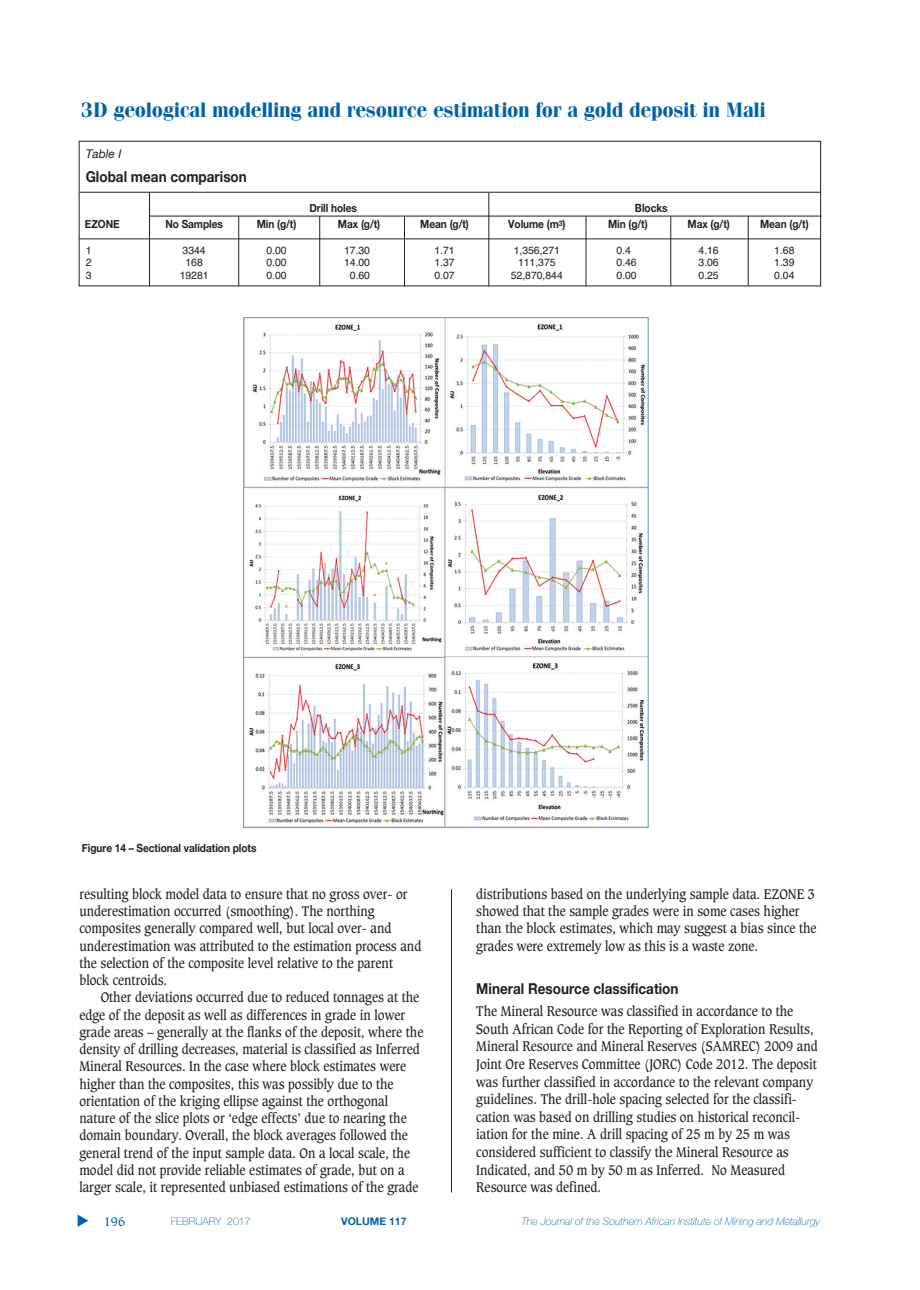
<style>
.page{position:relative;width:920px;height:1290px;background:#fff}
.page>*{position:absolute;margin:0;border:0;box-sizing:border-box;transform-origin:0 0}
.t1{font:21px "Cg Fenice Bd";letter-spacing:-.01em;color:#0161aa}
.t2{font:700 15px "Helvetica Neue";color:#231f20;scale:.9 1}
.t3{font:13.5px/17.2px "Caxton";color:#231f20;scale:.9 1}
.t4{font:italic 12px "Helvetica Neue";color:#231f20}
.t5{font:12px "Caxton";color:#0161aa}
.t6{font:700 11.25px "Helvetica Neue";letter-spacing:-.005em;color:#231f20;scale:.9 1}
.t7{font:10.5px "Helvetica";letter-spacing:-.005em;color:#231f20}
.t8{font:italic 100 10.5px "Helvetica Neue";color:#0161aa}
.t9{font:100 10.5px "Helvetica Neue";color:#0161aa}
.t10{font:700 10.5px "Helvetica Neue";color:#0161aa}
</style>
<div class="page">
<hr style="left:451px;top:889px;width:1px;height:303px;background:#231f20">
<img style="left:244px;top:317px;width:405px;height:512px">
<div style="left:79px;top:141px;width:742px;height:145px;border:1px solid #231f20"></div>
<hr style="left:79px;top:192px;width:741px;height:1px;background:#231f20">
<hr style="left:79px;top:239px;width:741px;height:1px;background:#231f20">
<hr style="left:149px;top:192px;width:1px;height:94px;background:#231f20">
<hr style="left:489px;top:192px;width:1px;height:94px;background:#231f20">
<hr style="left:149px;top:216px;width:673px;height:1px;background:#231f20">
<hr style="left:238px;top:216px;width:1px;height:70px;background:#231f20">
<hr style="left:319px;top:216px;width:1px;height:70px;background:#231f20">
<hr style="left:404px;top:216px;width:1px;height:70px;background:#231f20">
<hr style="left:586px;top:216px;width:1px;height:70px;background:#231f20">
<hr style="left:670px;top:216px;width:1px;height:70px;background:#231f20">
<hr style="left:748px;top:216px;width:1px;height:70px;background:#231f20">
<h1 class="t1" style="left:80px;top:97px;width:687px">3D geological modelling and resource estimation for a gold deposit in Mali</h1>
<p class="t4" style="left:86px;top:147px;width:37px">Table I</p>
<p class="t2" style="left:86px;top:168px;width:181px">Global mean comparison</p>
<p class="t6" style="left:309px;top:201px;width:54px">Drill holes</p>
<p class="t6" style="left:635px;top:201px;width:38px">Blocks</p>
<p class="t6" style="left:85px;top:217px;width:40px">EZONE</p>
<p class="t6" style="left:165px;top:217px;width:66px">No Samples</p>
<p class="t6" style="left:257px;top:217px;width:46px">Min (g/t)</p>
<p class="t6" style="left:338px;top:217px;width:48px">Max (g/t)</p>
<p class="t6" style="left:420px;top:217px;width:56px">Mean (g/t)</p>
<p class="t6" style="left:508px;top:217px;width:65px">Volume (m<sup>3</sup>)</p>
<p class="t6" style="left:608px;top:217px;width:46px">Min (g/t)</p>
<p class="t6" style="left:687px;top:217px;width:48px">Max (g/t)</p>
<p class="t6" style="left:760px;top:217px;width:56px">Mean (g/t)</p>
<p class="t7" style="left:86px;top:244px;width:7px">1</p>
<p class="t7" style="left:183px;top:244px;width:25px">3344</p>
<p class="t7" style="left:266px;top:244px;width:22px">0.00</p>
<p class="t7" style="left:344px;top:244px;width:28px">17.30</p>
<p class="t7" style="left:434px;top:244px;width:22px">1.71</p>
<p class="t7" style="left:514px;top:244px;width:48px">1,356,271</p>
<p class="t7" style="left:616px;top:244px;width:16px">0.4</p>
<p class="t7" style="left:698px;top:244px;width:22px">4.16</p>
<p class="t7" style="left:774px;top:244px;width:22px">1.68</p>
<p class="t7" style="left:86px;top:256px;width:7px">2</p>
<p class="t7" style="left:185px;top:256px;width:19px">168</p>
<p class="t7" style="left:266px;top:256px;width:22px">0.00</p>
<p class="t7" style="left:344px;top:256px;width:28px">14.00</p>
<p class="t7" style="left:434px;top:256px;width:22px">1.37</p>
<p class="t7" style="left:518px;top:256px;width:39px">111,375</p>
<p class="t7" style="left:616px;top:256px;width:22px">0.46</p>
<p class="t7" style="left:698px;top:256px;width:22px">3.06</p>
<p class="t7" style="left:774px;top:256px;width:22px">1.39</p>
<p class="t7" style="left:86px;top:269px;width:7px">3</p>
<p class="t7" style="left:180px;top:269px;width:30px">19281</p>
<p class="t7" style="left:266px;top:269px;width:22px">0.00</p>
<p class="t7" style="left:350px;top:269px;width:22px">0.60</p>
<p class="t7" style="left:434px;top:269px;width:22px">0.07</p>
<p class="t7" style="left:511px;top:269px;width:54px">52,870,844</p>
<p class="t7" style="left:616px;top:269px;width:22px">0.00</p>
<p class="t7" style="left:698px;top:269px;width:22px">0.25</p>
<p class="t7" style="left:774px;top:269px;width:22px">0.04</p>
<p class="t6" style="left:82px;top:841px;width:195px">Figure 14 – Sectional validation plots</p>
<p class="t3" style="left:79px;top:886px;width:381px">resulting block model data to ensure that no gross over- or underestimation occurred (smoothing). The northing composites generally compared well, but local over- and underestimation was attributed to the estimation process and the selection of the composite level relative to the parent block centroids.</p>
<p class="t3" style="left:79px;top:990px;width:384px;text-indent:21px">Other deviations occurred due to reduced tonnages at the edge of the deposit as well as differences in grade in lower grade areas – generally at the flanks of the deposit, where the density of drilling decreases, material is classified as Inferred Mineral Resources. In the case where block estimates were higher than the composites, this was possibly due to the orientation of the kriging ellipse against the orthogonal nature of the slice plots or ‘edge effects’ due to nearing the domain boundary. Overall, the block averages followed the general trend of the input sample data. On a local scale, the model did not provide reliable estimates of grade, but on a larger scale, it represented unbiased estimations of the grade</p>
<p class="t3" style="left:476px;top:886px;width:380px">distributions based on the underlying sample data. EZONE 3 showed that the sample grades were in some cases higher than the block estimates, which may suggest a bias since the grades were extremely low as this is a waste zone.</p>
<p class="t2" style="left:476px;top:979px;width:226px">Mineral Resource classification</p>
<p class="t3" style="left:476px;top:1003px;width:381px;line-height:17.7px">The Mineral Resource was classified in accordance to the South African Code for the Reporting of Exploration Results, Mineral Resource and Mineral Reserves (SAMREC) 2009 and Joint Ore Reserves Committee (JORC) Code 2012. The deposit was further classified in accordance to the relevant company guidelines. The drill-hole spacing selected for the classifi&shy;cation was based on drilling studies on historical reconcil&shy;iation for the mine. A drill spacing of 25 m by 25 m was considered sufficient to classify the Mineral Resource as Indicated, and 50 m by 50 m as Inferred. No Measured Resource was defined.</p>
<p class="t5" style="left:104px;top:1216px;width:23px">196</p>
<p class="t9" style="left:171px;top:1215px;width:81px">FEBRUARY 2017</p>
<p class="t10" style="left:341px;top:1215px;width:67px">VOLUME 117</p>
<p class="t8" style="left:521px;top:1215px;width:300px">The Journal of the Southern African Institute of Mining and Metallurgy</p>
</div>
